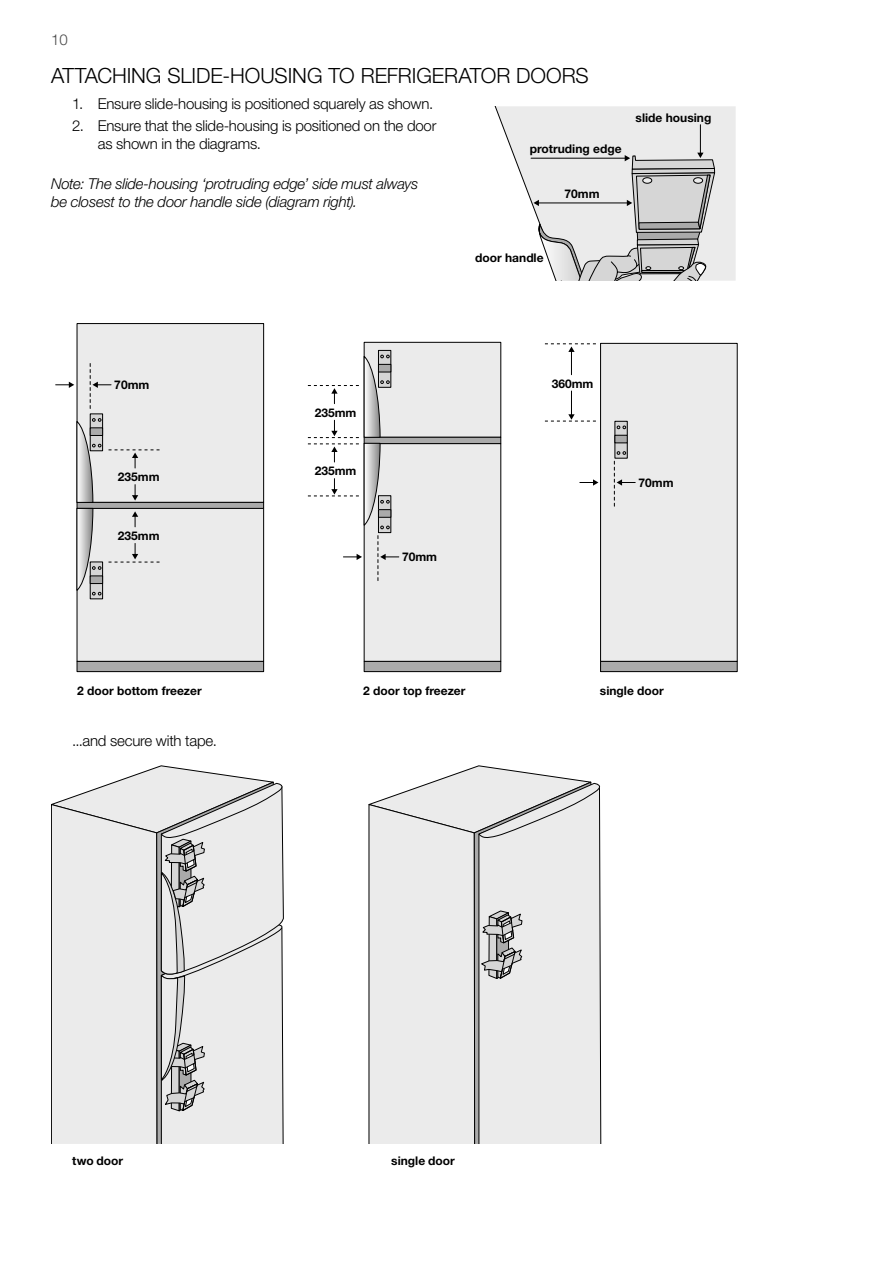
<style>
.page{position:relative;width:893px;height:1263px;background:#fff}
.page>*{position:absolute;margin:0;border:0;box-sizing:border-box;transform-origin:0 0}
.t1{font:300 21px "Helvetica Neue LT Std";color:#000}
.t2{font:300 15px/18px "Helvetica Neue LT Std";letter-spacing:-.015em;color:#000}
.t3{font:italic 300 15px/18px "Helvetica Neue LT Std";letter-spacing:-.015em;color:#000}
.t4{font:300 15px "Helvetica Neue LT Std";color:#484848}
.t5{font:700 12px "Helvetica Neue LT";color:#000}
.t6{font:700 12px "Helvetica Neue LT Std";color:#000}
</style>
<div class="page">
<div style="left:77px;top:324px;width:187px;height:178px;background:#ebebeb"></div>
<div style="left:77px;top:323px;width:187px;height:180px;border:1px solid #000"></div>
<div style="left:77px;top:508px;width:187px;height:153px;background:#ebebeb"></div>
<div style="left:77px;top:508px;width:187px;height:154px;border:1px solid #000"></div>
<div style="left:77px;top:661px;width:187px;height:11px;background:#aaa"></div>
<div style="left:77px;top:661px;width:187px;height:11px;border:1px solid #000"></div>
<div style="left:364px;top:444px;width:137px;height:217px;background:#ebebeb"></div>
<div style="left:364px;top:342px;width:137px;height:95px;background:#ebebeb"></div>
<div style="left:364px;top:342px;width:137px;height:96px;border:1px solid #000"></div>
<div style="left:364px;top:437px;width:137px;height:7px;background:#aaa"></div>
<div style="left:364px;top:437px;width:137px;height:7px;border:1px solid #000"></div>
<div style="left:364px;top:661px;width:137px;height:11px;background:#aaa"></div>
<div style="left:364px;top:661px;width:137px;height:11px;border:1px solid #000"></div>
<div style="left:77px;top:502px;width:187px;height:6px;background:#aaa"></div>
<div style="left:77px;top:502px;width:187px;height:7px;border:1px solid #000"></div>
<div style="left:90px;top:414px;width:13px;height:37px;background:#d6d6d6"></div>
<div style="left:90px;top:413px;width:13px;height:38px;border:1px solid #000"></div>
<div style="left:90px;top:427px;width:13px;height:9px;border:1px solid #000"></div>
<div style="left:378px;top:350px;width:13px;height:37px;background:#d6d6d6"></div>
<div style="left:378px;top:350px;width:13px;height:38px;border:1px solid #000"></div>
<div style="left:378px;top:364px;width:13px;height:8px;border:1px solid #000"></div>
<svg style="left:380px;top:529px;width:9px;height:2px"></svg>
<div style="left:378px;top:495px;width:13px;height:38px;border:1px solid #000"></div>
<div style="left:378px;top:509px;width:13px;height:9px;border:1px solid #000"></div>
<svg style="left:92px;top:595px;width:9px;height:2px"></svg>
<div style="left:90px;top:561px;width:13px;height:38px;border:1px solid #000"></div>
<div style="left:90px;top:575px;width:13px;height:9px;border:1px solid #000"></div>
<svg style="left:76px;top:418px;width:25px;height:177px"></svg>
<svg style="left:56px;top:382px;width:18px;height:6px"></svg>
<svg style="left:90px;top:363px;width:21px;height:46px"></svg>
<svg style="left:343px;top:554px;width:19px;height:6px"></svg>
<svg style="left:378px;top:536px;width:21px;height:45px"></svg>
<div style="left:601px;top:343px;width:136px;height:318px;background:#ebebeb"></div>
<div style="left:600px;top:343px;width:138px;height:319px;border:1px solid #000"></div>
<div style="left:601px;top:661px;width:136px;height:11px;background:#aaa"></div>
<div style="left:600px;top:661px;width:138px;height:11px;border:1px solid #000"></div>
<svg style="left:616px;top:423px;width:10px;height:34px"></svg>
<div style="left:614px;top:421px;width:14px;height:38px;border:1px solid #000"></div>
<div style="left:615px;top:435px;width:12px;height:8px;background:#aaa"></div>
<div style="left:614px;top:435px;width:14px;height:8px;border:1px solid #000"></div>
<svg style="left:617px;top:426px;width:9px;height:3px"></svg>
<svg style="left:617px;top:451px;width:9px;height:4px"></svg>
<svg style="left:580px;top:479px;width:18px;height:7px"></svg>
<svg style="left:614px;top:461px;width:21px;height:46px"></svg>
<svg style="left:132px;top:485px;width:6px;height:16px"></svg>
<svg style="left:109px;top:449px;width:51px;height:19px"></svg>
<svg style="left:132px;top:511px;width:6px;height:16px"></svg>
<svg style="left:109px;top:543px;width:51px;height:20px"></svg>
<svg style="left:545px;top:343px;width:51px;height:32px"></svg>
<svg style="left:545px;top:391px;width:51px;height:31px"></svg>
<svg style="left:308px;top:355px;width:82px;height:174px"></svg>
<svg style="left:51px;top:765px;width:233px;height:379px;background:#dfdfdf"></svg>
<svg style="left:368px;top:765px;width:233px;height:379px;background:#e3e3e3"></svg>
<svg style="left:494px;top:106px;width:242px;height:175px;background:#dbdbdb"></svg>
<p class="t4" style="left:51px;top:30px;width:18px">10</p>
<h1 class="t1" style="left:51px;top:63px;width:322px">Attaching slide-housi ng to refri</h1>
<h1 class="t1" style="left:416px;top:63px;width:159px">gerator doors</h1>
<p class="t2" style="left:72px;top:94px;width:362px">1. Ensure slide-housing is positioned squarely as shown.</p>
<p class="t2" style="left:98px;top:116px;width:340px;text-indent:-26px">2. Ensure that the slide-housing is positioned on the door as shown in the diagrams.</p>
<p class="t3" style="left:51px;top:174px;width:369px">Note: The slide-housing ‘protruding edge’ side must always be closest to the door handle side (diagram right).</p>
<p class="t5" style="left:530px;top:141px;width:93px">protruding edge</p>
<p class="t5" style="left:564px;top:186px;width:37px">70mm</p>
<p class="t5" style="left:636px;top:110px;width:77px">slide housing</p>
<p class="t5" style="left:475px;top:250px;width:70px">door handle</p>
<p class="t5" style="left:114px;top:377px;width:37px">70mm</p>
<p class="t5" style="left:118px;top:470px;width:43px">235mm</p>
<p class="t5" style="left:118px;top:528px;width:43px">235mm</p>
<p class="t5" style="left:315px;top:405px;width:43px">235mm</p>
<p class="t5" style="left:315px;top:464px;width:43px">235mm</p>
<p class="t5" style="left:402px;top:549px;width:37px">70mm</p>
<p class="t5" style="left:552px;top:376px;width:43px">360mm</p>
<p class="t5" style="left:638px;top:475px;width:37px">70mm</p>
<p class="t5" style="left:77px;top:683px;width:126px">2 door bottom freezer</p>
<p class="t5" style="left:363px;top:683px;width:104px">2 door top freezer</p>
<p class="t5" style="left:600px;top:683px;width:65px">single door</p>
<p class="t2" style="left:72px;top:732px;width:146px">...and secure with tape.</p>
<p class="t6" style="left:72px;top:1153px;width:52px">two door</p>
<p class="t6" style="left:391px;top:1153px;width:65px">single door</p>
</div>
